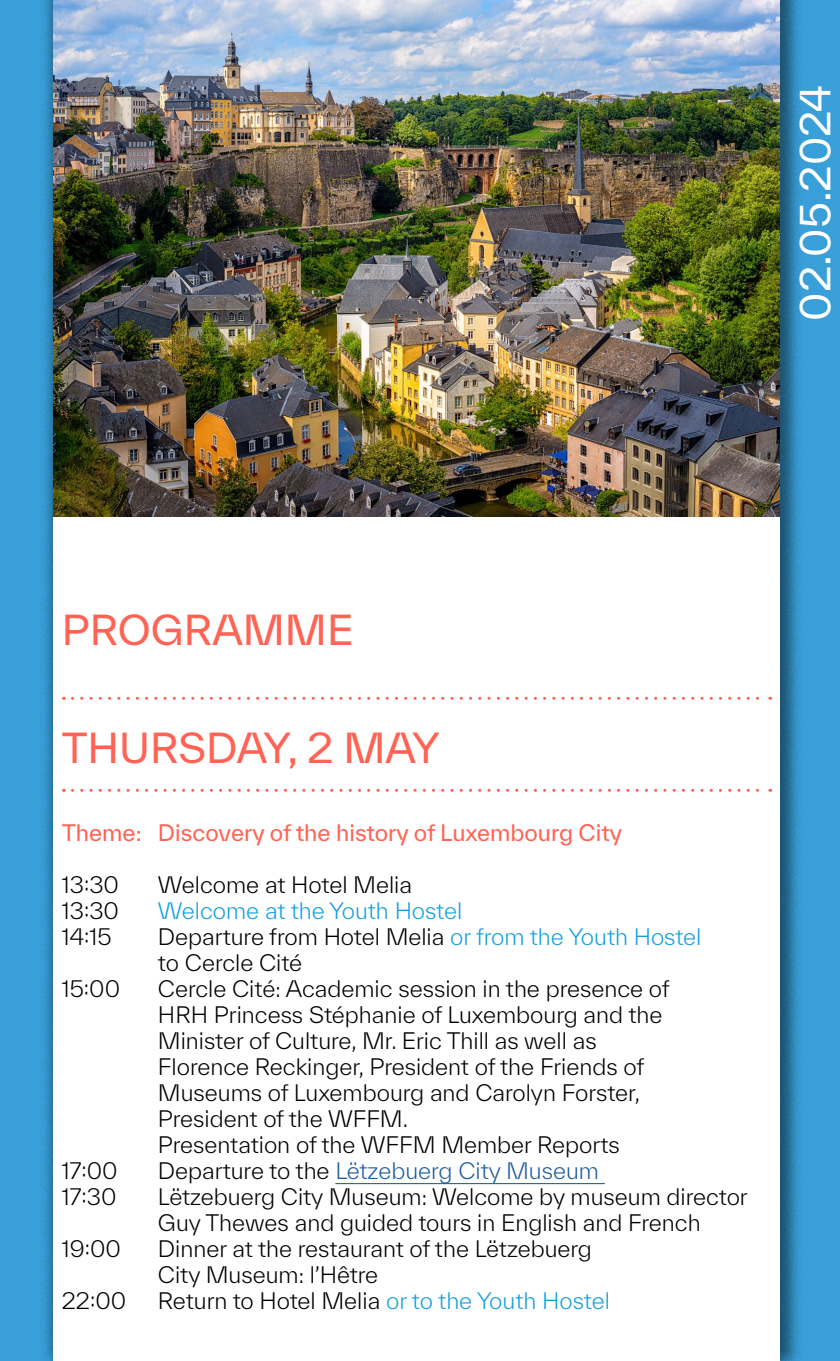
<style>
.page{position:relative;width:840px;height:1361px;background:#fff}
.page>*{position:absolute;margin:0;border:0;box-sizing:border-box;transform-origin:0 0}
.t1{font:40px "TWK Everett";color:#ff6354}
.t2{font:40px "TWK Everett";color:#fff}
.t3{font:300 22px/26px "TWK Everett";color:#000}
.t4{font:22px "TWK Everett";color:#ff6354}
.t5{font:300 22px "TWK Everett";color:#215e9e}
.t6{font:300 22px "TWK Everett";color:#16a0db}
.s1{color:#16a0db}
.s2{color:#000}
</style>
<div class="page">
<div style="left:0;top:0;width:839px;height:1361px;background:#399fd9"></div>
<div style="left:40px;top:0;width:762px;height:1361px;background:#000;opacity:.49"></div>
<div style="left:53px;top:0;width:726px;height:1361px;background:#fff"></div>
<svg style="left:72px;top:697px;width:698px;height:3px"></svg>
<svg style="left:72px;top:789px;width:698px;height:3px"></svg>
<hr style="left:335px;top:1183px;width:269px;height:1px;background:#215e9e">
<img style="left:53px;top:0;width:726px;height:516px">
<h1 class="t2" style="left:787px;top:321px;width:237px;rotate:-90deg">02.05.2024</h1>
<h1 class="t1" style="left:62px;top:602px;width:293px">PROGRAMME</h1>
<h1 class="t1" style="left:62px;top:720px;width:379px">THURSDAY, 2 MAY</h1>
<p class="t4" style="left:62px;top:817px;width:561px">Theme: Discovery of the history of Luxembourg City</p>
<p class="t3" style="left:62px;top:871px;width:59px">13:30</p>
<p class="t3" style="left:158px;top:871px;width:255px">Welcome at Hotel Melia</p>
<p class="t3" style="left:62px;top:897px;width:59px">13:30</p>
<p class="t6" style="left:158px;top:896px;width:306px">Welcome at the Youth Hostel</p>
<p class="t3" style="left:62px;top:923px;width:51px">14:15</p>
<p class="t3" style="left:158px;top:923px;width:544px">Departure from Hotel Melia <span class="s1">or from the Youth Hostel </span>to Cercle Cité</p>
<p class="t3" style="left:62px;top:975px;width:60px">15:00</p>
<p class="t3" style="left:158px;top:975px;width:513px">Cercle Cité: Academic session in the presence of HRH Princess Stéphanie of Luxembourg and the Minister of Culture, Mr. Eric Thill as well as Florence Reckinger, President of the Friends of Museums of Luxembourg and Carolyn Forster, President of the WFFM.<br>Presentation of the WFFM Member Reports</p>
<p class="t3" style="left:62px;top:1157px;width:57px">17:00</p>
<p class="t5" style="left:158px;top:1156px;width:442px"><span class="s2">Departure to the</span> Lëtzebuerg City Museum</p>
<p class="t3" style="left:62px;top:1183px;width:56px">17:30</p>
<p class="t3" style="left:158px;top:1183px;width:591px">Lëtzebuerg City Museum: Welcome by museum director<br>Guy Thewes and guided tours in English and French</p>
<p class="t3" style="left:62px;top:1235px;width:61px">19:00</p>
<p class="t3" style="left:158px;top:1235px;width:435px">Dinner at the restaurant of the Lëtzebuerg<br>City Museum: l’Hêtre</p>
<p class="t3" style="left:62px;top:1287px;width:66px">22:00</p>
<p class="t3" style="left:158px;top:1287px;width:453px">Return to Hotel Melia <span class="s1">or to the Youth Hostel</span></p>
</div>
